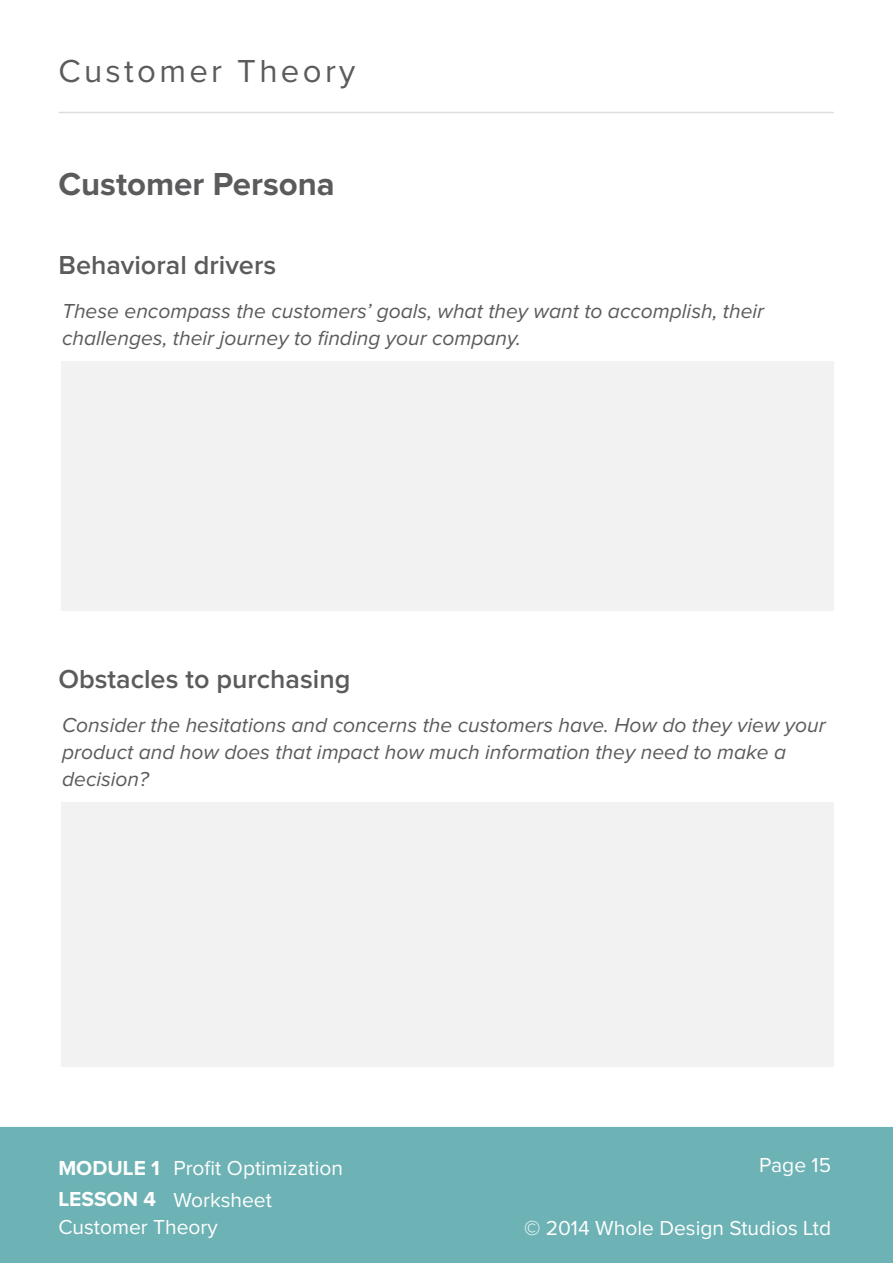
<style>
.page{position:relative;width:893px;height:1263px;background:#fff}
.page>*{position:absolute;margin:0;border:0;box-sizing:border-box;transform-origin:0 0}
.t1{font:700 33px "Proxima Nova";color:#5b5b5e}
.t2{font:33px "Proxima Nova";letter-spacing:.1em;color:#5b5b5e}
.t3{font:600 27px "Proxima Nova";color:#5b5b5e}
.t4{font:italic 21px/27px "Proxima Nova";color:#5b5b5e}
.t5{font:21px/27.3px "Proxima Nova";color:#fff}
.t6{font:700 21px "Proxima Nova";color:#fff}
</style>
<div class="page">
<div style="left:61px;top:362px;width:773px;height:248px;background:#f2f2f2"></div>
<div style="left:61px;top:802px;width:773px;height:265px;background:#f2f2f2"></div>
<div style="left:0;top:1126px;width:893px;height:137px;background:#6db2b4"></div>
<hr style="left:58px;top:112px;width:776px;height:1px;background:#5b5b5e">
<h1 class="t2" style="left:58px;top:56px;width:298px">Customer Theory</h1>
<h1 class="t1" style="left:58px;top:169px;width:278px">Customer Persona</h1>
<p class="t3" style="left:58px;top:252px;width:219px">Behavioral drivers</p>
<p class="t4" style="left:62px;top:298px;width:704px">These encompass the customers’ goals, what they want to accomplish, their challenges, their journey to finding your company.</p>
<p class="t3" style="left:58px;top:666px;width:293px">Obstacles to purchasing</p>
<p class="t4" style="left:62px;top:712px;width:765px">Consider the hesitations and concerns the customers have. How do they view your product and how does that impact how much information they need to make a decision?</p>
<p class="t6" style="left:58px;top:1158px;width:103px">MODULE 1</p>
<p class="t5" style="left:759px;top:1152px;width:73px">Page 15</p>
<p class="t5" style="left:173px;top:1155px;width:171px">Profit Optimization</p>
<p class="t6" style="left:58px;top:1189px;width:99px">LESSON 4</p>
<p class="t5" style="left:58px;top:1187px;width:215px;text-indent:115px">Worksheet<br>Customer Theory</p>
<p class="t5" style="left:524px;top:1215px;width:309px">© 2014 Whole Design Studios Ltd</p>
</div>
